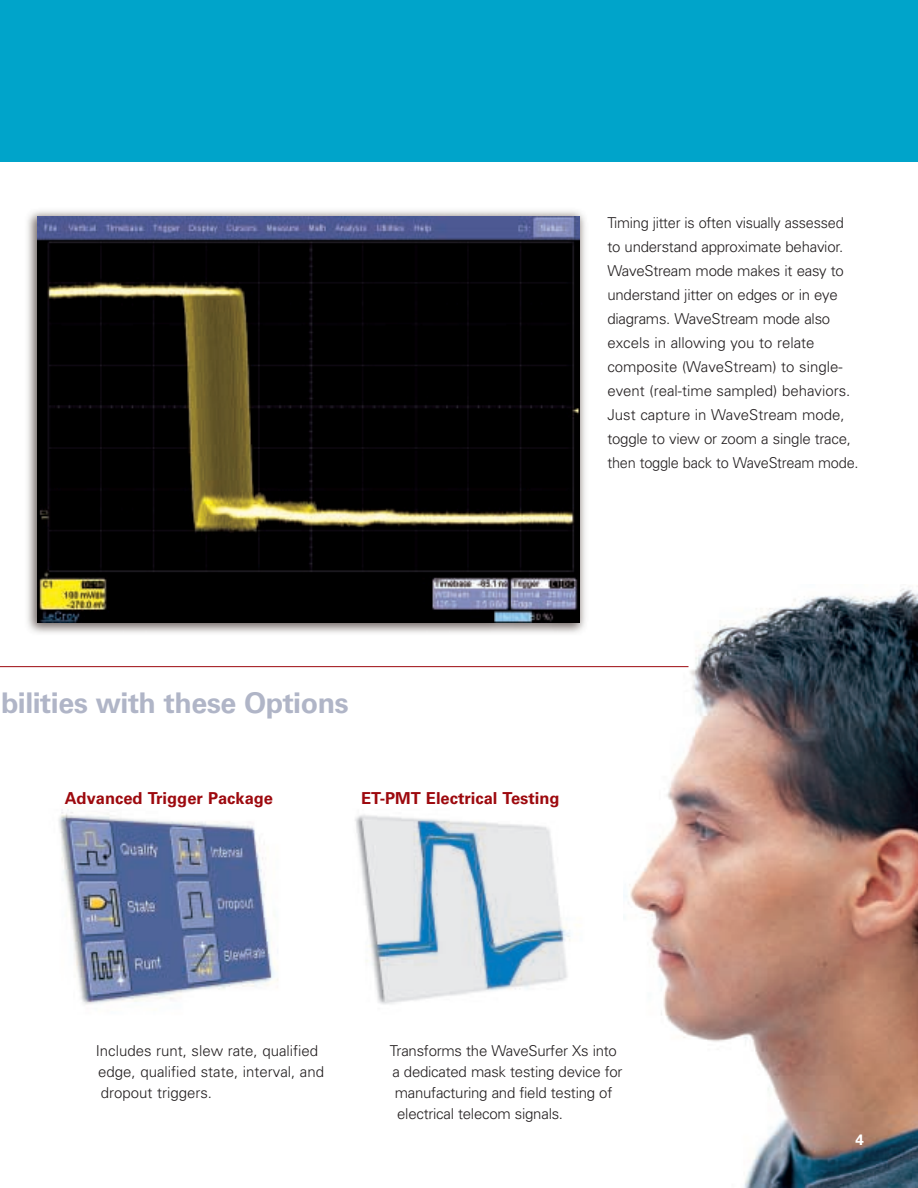
<style>
.page{position:relative;width:918px;height:1188px;background:#fff}
.page>*{position:absolute;margin:0;border:0;box-sizing:border-box;transform-origin:0 0}
.t1{font:700 28.5px "Univers";letter-spacing:-.015em;color:#b0b5c7}
.t2{font:700 16.5px "Univers";color:#9d090e}
.t3{font:300 15px/24px "Univers";letter-spacing:-.015em;color:#231f20}
.t4{font:700 15px "Univers";color:#fff}
</style>
<div class="page">
<img style="left:355px;top:814px;width:216px;height:191px">
<img style="left:624px;top:586px;width:294px;height:602px">
<img style="left:58px;top:812px;width:220px;height:193px">
<img style="left:27px;top:210px;width:559px;height:423px">
<img style="left:38px;top:216px;width:541px;height:406px">
<hr style="left:0;top:666px;width:688px;height:1px;background:#9d090e">
<div style="left:0;top:0;width:918px;height:162px;background:#00a4ca"></div>
<p class="t3" style="left:607px;top:212px;width:253px">Timing jitter is often visually assessed to understand approximate behavior.<br>WaveStream mode makes it easy to understand jitter on edges or in eye diagrams. WaveStream mode also excels in allowing you to relate composite (WaveStream) to single&shy;event (real-time sampled) behaviors.<br>Just capture in WaveStream mode, toggle to view or zoom a single trace, then toggle back to WaveStream mode.</p>
<h1 class="t1" style="left:1px;top:693px;width:349px">bilities with these Options</h1>
<p class="t2" style="left:65px;top:792px;width:210px">Advanced Trigger Package</p>
<p class="t2" style="left:361px;top:792px;width:200px">ET-PMT Electrical Testing</p>
<p class="t3" style="left:96px;top:1041px;width:230px;line-height:21px">Includes runt, slew rate, qualified edge, qualified state, interval, and dropout triggers.</p>
<p class="t3" style="left:390px;top:1040px;width:228px">Transforms the WaveSurfer Xs into</p>
<p class="t3" style="left:392px;top:1061px;width:232px">a dedicated mask testing device for</p>
<p class="t3" style="left:395px;top:1082px;width:219px">manufacturing and field testing of</p>
<p class="t3" style="left:397px;top:1103px;width:167px">electrical telecom signals.</p>
<p class="t4" style="left:856px;top:1134px;width:10px">4</p>
</div>
